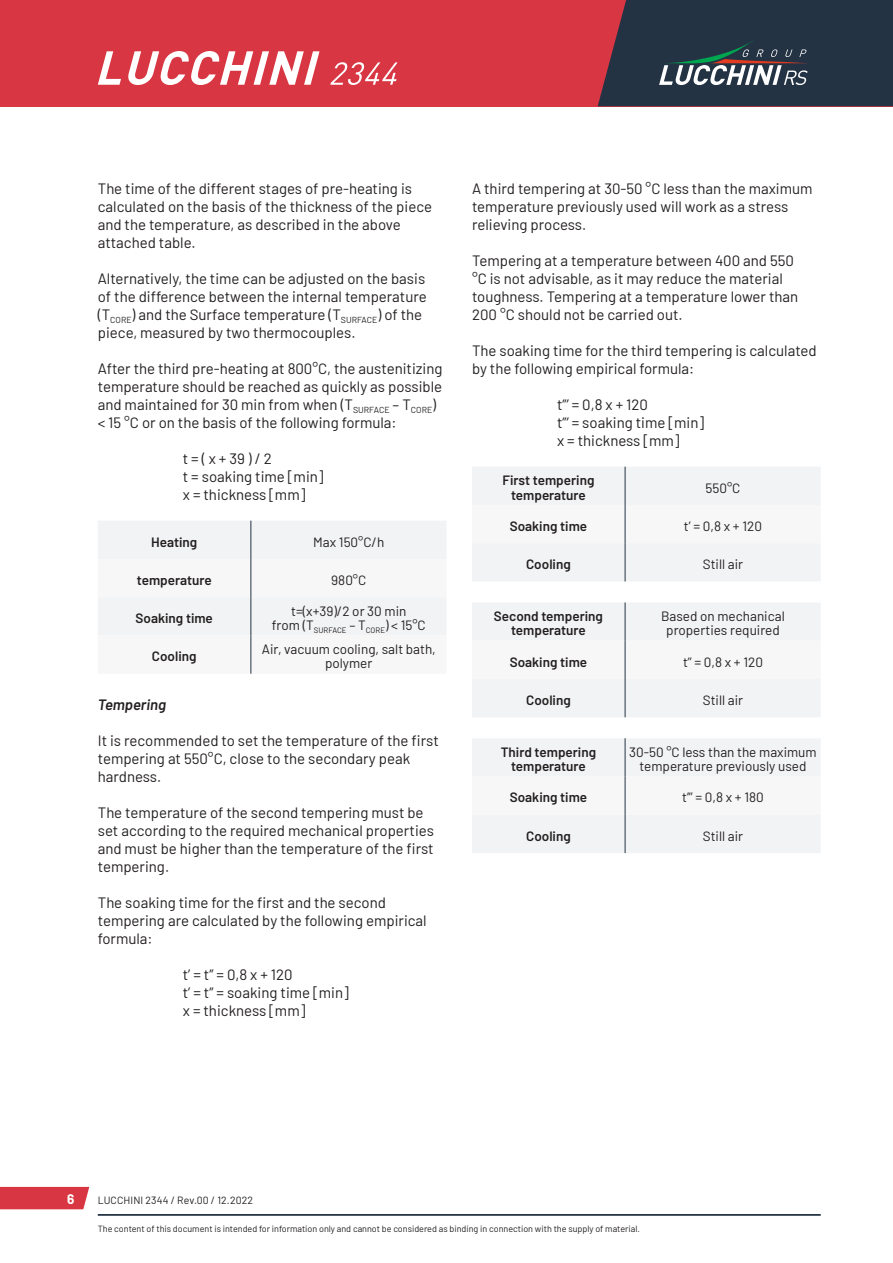
<style>
.page{position:relative;width:893px;height:1263px;background:#fff}
.page>*{position:absolute;margin:0;border:0;box-sizing:border-box;transform-origin:0 0}
.t1{font:15px/18px "Barlow";color:#231f20}
.t2{font:italic 600 15px "Barlow";color:#231f20}
.t3{font:13.5px/14.2px "Barlow";color:#231f20;text-align:center}
.t4{font:600 13.5px/14.2px "Barlow";color:#231f20;text-align:center}
.t5{font:700 13.5px "Barlow";color:#fff}
.t6{font:10.5px "Barlow";letter-spacing:.01em;color:#231f20}
.t7{font:9px "Barlow";color:#231f20}
</style>
<div class="page">
<div style="left:0;top:0;width:893px;height:106px;background:#d83642"></div>
<svg style="left:598px;top:0;width:295px;height:106px;background:#363c4b"></svg>
<hr style="left:98px;top:1214px;width:723px;height:1px;background:#243344">
<div style="left:0;top:1187px;width:89px;height:22px;background:#d83642"></div>
<hr style="left:98px;top:1215px;width:723px;height:1px;background:#243344">
<svg style="left:98px;top:51px;width:300px;height:34px"></svg>
<svg style="left:98px;top:521px;width:348px;height:153px"></svg>
<hr style="left:251px;top:521px;width:1px;height:38px;background:#243344">
<hr style="left:251px;top:559px;width:1px;height:38px;background:#243344">
<hr style="left:251px;top:597px;width:1px;height:38px;background:#243344">
<hr style="left:251px;top:635px;width:1px;height:39px;background:#243344">
<div style="left:472px;top:467px;width:348px;height:114px;background:#f2f3f4"></div>
<hr style="left:625px;top:467px;width:1px;height:38px;background:#243344">
<hr style="left:625px;top:505px;width:1px;height:38px;background:#243344">
<hr style="left:625px;top:543px;width:1px;height:38px;background:#243344">
<div style="left:472px;top:602px;width:348px;height:115px;background:#f2f3f4"></div>
<hr style="left:625px;top:602px;width:1px;height:39px;background:#243344">
<hr style="left:625px;top:641px;width:1px;height:38px;background:#243344">
<hr style="left:625px;top:679px;width:1px;height:38px;background:#243344">
<div style="left:472px;top:738px;width:348px;height:115px;background:#f2f3f4"></div>
<hr style="left:625px;top:738px;width:1px;height:38px;background:#243344">
<hr style="left:625px;top:776px;width:1px;height:39px;background:#243344">
<hr style="left:625px;top:815px;width:1px;height:38px;background:#243344">
<p class="t1" style="left:98px;top:178px;width:336px">The time of the different stages of pre-heating is calculated on the basis of the thickness of the piece and the temperature, as described in the above attached table.</p>
<p class="t1" style="left:98px;top:268px;width:330px">Alternatively, the time can be adjusted on the basis of the difference between the internal temperature (T<sub>CORE</sub>) and the Surface temperature (T<sub>SURFACE</sub>) of the piece, measured by two thermocouples.</p>
<p class="t1" style="left:98px;top:358px;width:346px">After the third pre-heating at 800°C, the austenitizing temperature should be reached as quickly as possible and maintained for 30 min from when (T<sub>SURFACE</sub> – T<sub>CORE</sub>) &lt; 15 °C or on the basis of the following formula:</p>
<p class="t1" style="left:183px;top:448px;width:142px">t = ( x + 39 ) / 2<br>t = soaking time [min] x = thickness [mm]</p>
<p class="t4" style="left:151px;top:533px;width:48px">Heating</p>
<p class="t3" style="left:313px;top:533px;width:72px">Max 150°C/h</p>
<p class="t4" style="left:137px;top:572px;width:76px">temperature</p>
<p class="t3" style="left:331px;top:572px;width:37px">980°C</p>
<p class="t4" style="left:136px;top:610px;width:79px">Soaking time</p>
<p class="t3" style="left:272px;top:603px;width:155px">t=(x+39)/2 or 30 min<br>from (T<sub>SURFACE</sub> – T<sub>CORE</sub>) &lt; 15°C</p>
<p class="t4" style="left:152px;top:648px;width:46px">Cooling</p>
<p class="t3" style="left:262px;top:641px;width:175px">Air, vacuum cooling, salt bath, polymer</p>
<p class="t2" style="left:98px;top:693px;width:70px">Tempering</p>
<p class="t1" style="left:98px;top:730px;width:342px">It is recommended to set the temperature of the first tempering at 550°C, close to the secondary peak hardness.</p>
<p class="t1" style="left:98px;top:802px;width:338px">The temperature of the second tempering must be set according to the required mechanical properties and must be higher than the temperature of the first tempering.</p>
<p class="t1" style="left:98px;top:892px;width:330px">The soaking time for the first and the second tempering are calculated by the following empirical formula:</p>
<p class="t1" style="left:183px;top:964px;width:168px">t’ = t’’ = 0,8 x + 120<br>t’ = t’’ = soaking time [min] x = thickness [mm]</p>
<p class="t1" style="left:472px;top:178px;width:342px">A third tempering at 30-50 °C less than the maximum temperature previously used will work as a stress relieving process.</p>
<p class="t1" style="left:472px;top:250px;width:328px">Tempering at a temperature between 400 and 550 °C is not advisable, as it may reduce the material toughness. Tempering at a temperature lower than 200 °C should not be carried out.</p>
<p class="t1" style="left:472px;top:340px;width:346px">The soaking time for the third tempering is calculated by the following empirical formula:</p>
<p class="t1" style="left:557px;top:394px;width:149px">t’’’ = 0,8 x + 120<br>t’’’ = soaking time [min] x = thickness [mm]</p>
<p class="t4" style="left:502px;top:472px;width:93px">First tempering temperature</p>
<p class="t3" style="left:705px;top:479px;width:36px">550°C</p>
<p class="t4" style="left:510px;top:518px;width:79px">Soaking time</p>
<p class="t3" style="left:684px;top:518px;width:80px">t’ = 0,8 x + 120</p>
<p class="t4" style="left:526px;top:556px;width:46px">Cooling</p>
<p class="t3" style="left:703px;top:556px;width:42px">Still air</p>
<p class="t4" style="left:494px;top:608px;width:110px">Second tempering temperature</p>
<p class="t3" style="left:661px;top:608px;width:125px">Based on mechanical properties required</p>
<p class="t4" style="left:510px;top:653px;width:79px">Soaking time</p>
<p class="t3" style="left:683px;top:654px;width:81px">t’’ = 0,8 x + 120</p>
<p class="t4" style="left:526px;top:692px;width:46px">Cooling</p>
<p class="t3" style="left:703px;top:692px;width:42px">Still air</p>
<p class="t4" style="left:501px;top:744px;width:97px">Third tempering temperature</p>
<p class="t3" style="left:629px;top:744px;width:189px">30-50 °C less than the maximum temperature previously used</p>
<p class="t4" style="left:510px;top:789px;width:79px">Soaking time</p>
<p class="t3" style="left:682px;top:789px;width:83px">t’’’ = 0,8 x + 180</p>
<p class="t4" style="left:526px;top:828px;width:46px">Cooling</p>
<p class="t3" style="left:703px;top:828px;width:42px">Still air</p>
<p class="t5" style="left:67px;top:1189px;width:9px">6</p>
<p class="t6" style="left:98px;top:1192px;width:157px">LUCCHINI 2344 / Rev.00 / 12.2022</p>
<p class="t7" style="left:98px;top:1222px;width:544px">The content of this document is intended for information only and cannot be considered as binding in connection with the supply of material.</p>
</div>
